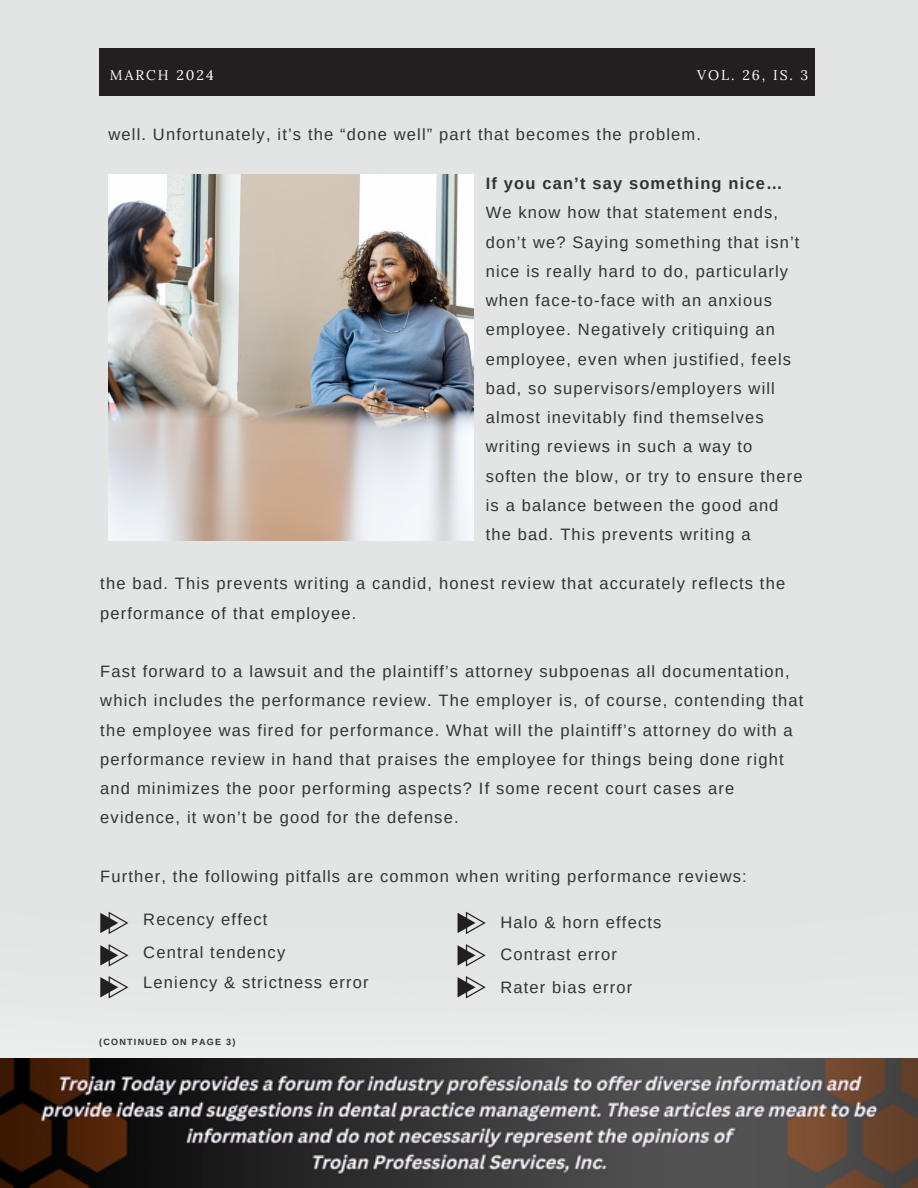
<style>
.page{position:relative;width:918px;height:1188px;background:#e2e5e4}
.page>*{position:absolute;margin:0;border:0;box-sizing:border-box;transform-origin:0 0}
.t1{font:16.5px/29.2px "Arimo";letter-spacing:.07em;color:#323432}
.t2{font:13.95px "Lora";letter-spacing:.14em;color:#fff}
.t3{font:700 9px "Arimo";letter-spacing:.14em;color:#323432}
.s1{font-weight:700}
</style>
<div class="page">
<div style="left:99px;top:49px;width:715px;height:46px;background:#231e20"></div>
<img style="left:108px;top:175px;width:366px;height:365px">
<svg style="left:100px;top:912px;width:28px;height:22px"></svg>
<svg style="left:100px;top:944px;width:28px;height:23px"></svg>
<svg style="left:100px;top:976px;width:28px;height:23px"></svg>
<svg style="left:458px;top:912px;width:28px;height:22px"></svg>
<svg style="left:458px;top:944px;width:28px;height:23px"></svg>
<svg style="left:458px;top:976px;width:28px;height:23px"></svg>
<img style="left:0;top:1059px;width:918px;height:129px">
<h2 class="t2" style="left:110px;top:66px;width:105px">MARCH 2024</h2>
<p class="t2" style="left:697px;top:66px;width:113px">VOL. 26, IS. 3</p>
<h1 class="t1" style="left:108px;top:120px;width:594px">well. Unfortunately, it’s the “done well” part that becomes the problem.</h1>
<h2 class="t1" style="left:486px;top:169px;width:319px"><span class="s1">If you can’t say something nice… </span>We know how that statement ends, don’t we? Saying something that isn’t nice is really hard to do, particularly when face-to-face with an anxious employee. Negatively critiquing an employee, even when justified, feels bad, so supervisors/employers will almost inevitably find themselves writing reviews in such a way to soften the blow, or try to ensure there is a balance between the good and the bad. This prevents writing a</h2>
<h2 class="t1" style="left:100px;top:569px;width:686px">the bad. This prevents writing a candid, honest review that accurately reflects the performance of that employee.</h2>
<h2 class="t1" style="left:100px;top:657px;width:705px">Fast forward to a lawsuit and the plaintiff’s attorney subpoenas all documentation, which includes the performance review. The employer is, of course, contending that the employee was fired for performance. What will the plaintiff’s attorney do with a performance review in hand that praises the employee for things being done right and minimizes the poor performing aspects? If some recent court cases are evidence, it won’t be good for the defense.</h2>
<p class="t1" style="left:100px;top:862px;width:648px">Further, the following pitfalls are common when writing performance reviews:</p>
<p class="t1" style="left:143px;top:903px;width:143px;line-height:32.7px">Recency effect<br>Central tendency</p>
<p class="t1" style="left:143px;top:968px;width:227px">Leniency &amp; strictness error</p>
<p class="t1" style="left:500px;top:906px;width:163px;line-height:32.7px">Halo &amp; horn effects<br>Contrast error<br>Rater bias error</p>
<h2 class="t3" style="left:99px;top:1037px;width:138px">(CONTINUED ON PAGE 3)</h2>
</div>
